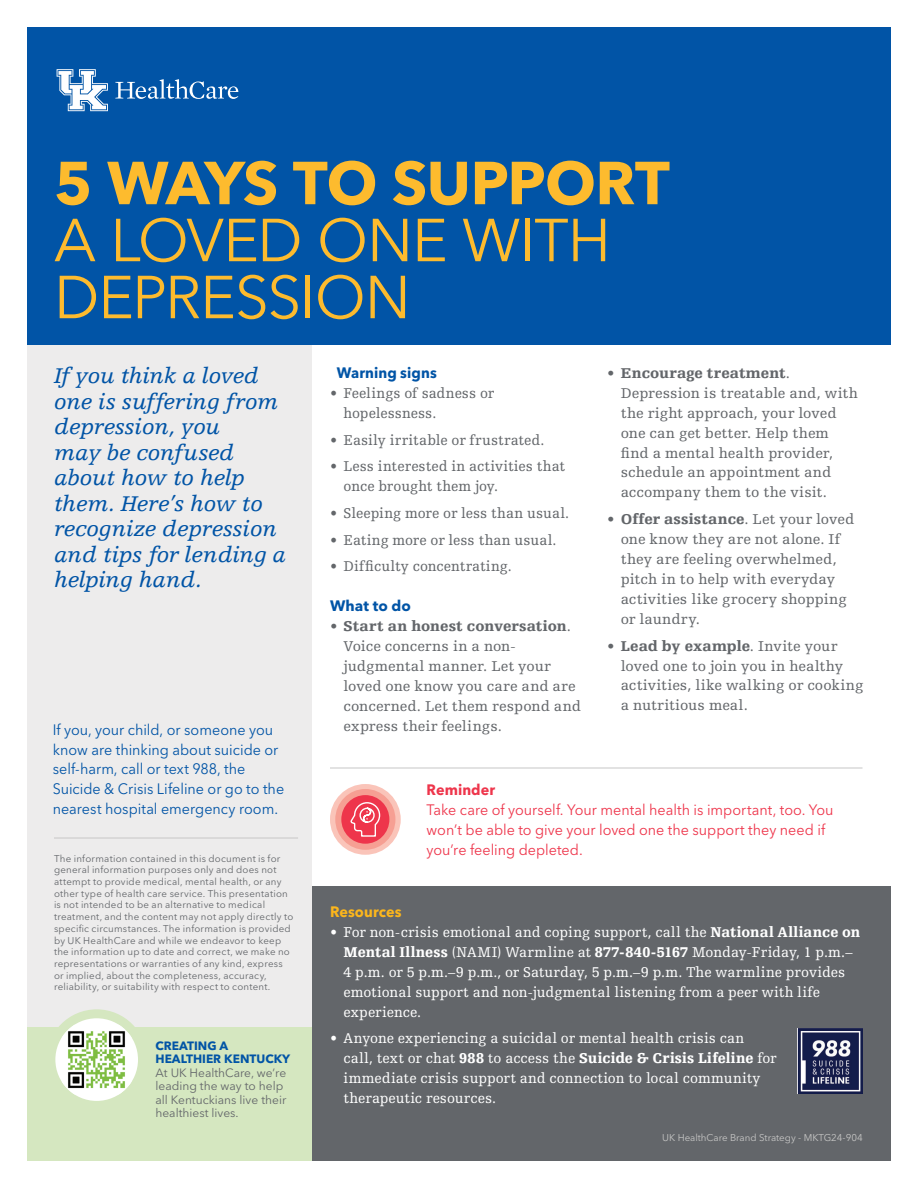
<style>
.page{position:relative;width:918px;height:1188px;background:#fff}
.page>*{position:absolute;margin:0;border:0;box-sizing:border-box;transform-origin:0 0}
.t1{font:60px/57px "Avenir Next LT Pro";letter-spacing:-.015em;color:#fdbb2e}
.t2{font:700 60px "Avenir Next LT Pro";letter-spacing:-.015em;color:#fdbb2e}
.t3{font:italic 22.5px/25.5px "Egyptienne FLT Std";letter-spacing:-.01em;color:#0154a6}
.t4{font:15px/20px "Egyptienne FLT Std";letter-spacing:.005em;color:#63666a}
.t5{font:15px/20px "Egyptienne FLT Std";letter-spacing:.005em;color:#fff;scale:.96 1}
.t6{font:15px/20px "Egyptienne FLT Std";letter-spacing:.005em;color:#63666a;scale:.96 1}
.t7{font:15px/20px "Avenir Next LT Pro";color:#0154a6;scale:.96 1}
.t8{font:15px/20px "Avenir Next LT Pro";color:#ee354b;scale:.96 1}
.t9{font:700 15px "Avenir Next LT Pro";letter-spacing:.005em;color:#0154a6;scale:.96 1}
.t10{font:700 15px "Avenir Next LT Pro";letter-spacing:.005em;color:#fcb61c;scale:.96 1}
.t11{font:700 15px "Avenir Next LT Pro";letter-spacing:.005em;color:#0154a6}
.t12{font:700 15px "Avenir Next LT Pro";letter-spacing:.005em;color:#ee354b;scale:.96 1}
.t13{font:12px/13.5px "Avenir Next LT Pro";color:#63666a}
.t14{font:700 12px/13.5px "Avenir Next LT Pro";color:#0154a6}
.t15{font:9.75px/11.7px "Avenir Next LT Pro";letter-spacing:.025em;color:#63666a}
.t16{font:9.75px "Avenir Next LT Pro";color:#c7c7c6}
.s1{font-weight:900}
</style>
<div class="page">
<div style="left:27px;top:344px;width:285px;height:683px;background:#edecec"></div>
<div style="left:27px;top:27px;width:864px;height:317px;background:#0154a6"></div>
<div style="left:312px;top:886px;width:579px;height:275px;background:#63666a"></div>
<svg style="left:57px;top:69px;width:51px;height:42px"></svg>
<svg style="left:115px;top:79px;width:123px;height:20px"></svg>
<div style="left:330px;top:784px;width:71px;height:71px;background:#fac4b9;border-radius:50%"></div>
<div style="left:335px;top:789px;width:60px;height:61px;background:#f69f93;border-radius:50%"></div>
<div style="left:341px;top:795px;width:48px;height:49px;background:#ee354b;border-radius:50%"></div>
<svg style="left:349px;top:801px;width:32px;height:36px"></svg>
<hr style="left:330px;top:768px;width:532px;height:1px;background:#c7c7c6">
<hr style="left:54px;top:838px;width:244px;height:1px;background:#c7c7c6">
<img style="left:798px;top:1029px;width:64px;height:65px">
<div style="left:27px;top:1027px;width:285px;height:134px;background:#d5e7c0"></div>
<div style="left:46px;top:1009px;width:101px;height:101px;background:#d5e7c0;border-radius:50%"></div>
<div style="left:55px;top:1018px;width:83px;height:83px;background:#fff;border-radius:50%"></div>
<img style="left:62px;top:1025px;width:70px;height:69px">
<h1 class="t2" style="left:54px;top:146px;width:617px">5 WAYS TO SUPPORT</h1>
<h1 class="t1" style="left:54px;top:212px;width:558px">A LOVED ONE WITH<br>DEPRESSION</h1>
<h2 class="t3" style="left:54px;top:363px;width:234px">If you think a loved one is suffering from depression, you<br>may be confused about how to help them. Here’s how to recognize depression and tips for lending a helping hand.</h2>
<p class="t9" style="left:337px;top:364px;width:106px">Warning signs</p>
<p class="t4" style="left:621px;top:363px;width:239px;text-indent:-14px">• <span class="s1">Encourage treatment</span>.<br>Depression is treatable and, with the right approach, your loved one can get better. Help them find a mental health provider, schedule an appointment and accompany them to the visit.</p>
<p class="t4" style="left:621px;top:509px;width:235px;text-indent:-14px">• <span class="s1">Offer assistance</span>. Let your loved one know they are not alone. If they are feeling overwhelmed, pitch in to help with everyday activities like grocery shopping or laundry.</p>
<p class="t4" style="left:621px;top:636px;width:244px;text-indent:-14px">• <span class="s1">Lead by example</span>. Invite your loved one to join you in healthy activities, like walking or cooking a nutritious meal.</p>
<p class="t6" style="left:343px;top:383px;width:159px;text-indent:-13px">• Feelings of sadness or hopelessness.</p>
<p class="t6" style="left:330px;top:430px;width:225px">• Easily irritable or frustrated.</p>
<p class="t6" style="left:343px;top:457px;width:232px;text-indent:-13px">• Less interested in activities that once brought them joy.</p>
<p class="t6" style="left:330px;top:503px;width:251px">• Sleeping more or less than usual.</p>
<p class="t6" style="left:330px;top:530px;width:238px">• Eating more or less than usual.</p>
<p class="t6" style="left:330px;top:557px;width:191px">• Difficulty concentrating.</p>
<p class="t11" style="left:330px;top:597px;width:82px">What to do</p>
<p class="t4" style="left:344px;top:617px;width:239px;text-indent:-14px">• <span class="s1">Start an honest conversation</span>.<br>Voice concerns in a non&shy;judgmental manner. Let your loved one know you care and are concerned. Let them respond and express their feelings.</p>
<p class="t7" style="left:53px;top:719px;width:243px">If you, your child, or someone you know are thinking about suicide or self-harm, call or text 988, the Suicide &amp; Crisis Lifeline or go to the nearest hospital emergency room.</p>
<p class="t12" style="left:427px;top:781px;width:73px">Reminder</p>
<p class="t8" style="left:427px;top:800px;width:426px">Take care of yourself. Your mental health is important, too. You won’t be able to give your loved one the support they need if you’re feeling depleted.</p>
<p class="t15" style="left:54px;top:852px;width:241px">The information contained in this document is for general information purposes only and does not attempt to provide medical, mental health, or any other type of health care service. This presentation is not intended to be an alternative to medical treatment, and the content may not apply directly to specific circumstances. The information is provided by UK HealthCare and while we endeavor to keep the information up to date and correct, we make no representations or warranties of any kind, express or implied, about the completeness, accuracy, reliability, or suitability with respect to content.</p>
<p class="t10" style="left:330px;top:903px;width:76px">Resources</p>
<p class="t5" style="left:343px;top:922px;width:540px;text-indent:-13px">• For non-crisis emotional and coping support, call the <span class="s1">National Alliance on Mental Illness</span> (NAMI) Warmline at <span class="s1">877-840-5167</span> Monday-Friday, 1 p.m.– 4 p.m. or 5 p.m.–9 p.m., or Saturday, 5 p.m.–9 p.m. The warmline provides emotional support and non-judgmental listening from a peer with life experience.</p>
<p class="t5" style="left:344px;top:1029px;width:453px;text-indent:-13px">• Anyone experiencing a suicidal or mental health crisis can call, text or chat <span class="s1">988</span> to access the <span class="s1">Suicide &amp; Crisis Lifeline</span> for immediate crisis support and connection to local community therapeutic resources.</p>
<p class="t16" style="left:662px;top:1132px;width:202px">UK HealthCare Brand Strategy - MKTG24-904</p>
<p class="t14" style="left:156px;top:1039px;width:136px">CREATING A<br>HEALTHIER KENTUCKY</p>
<p class="t13" style="left:156px;top:1066px;width:132px">At UK HealthCare, we’re leading the way to help all Kentuckians live their healthiest lives.</p>
</div>
